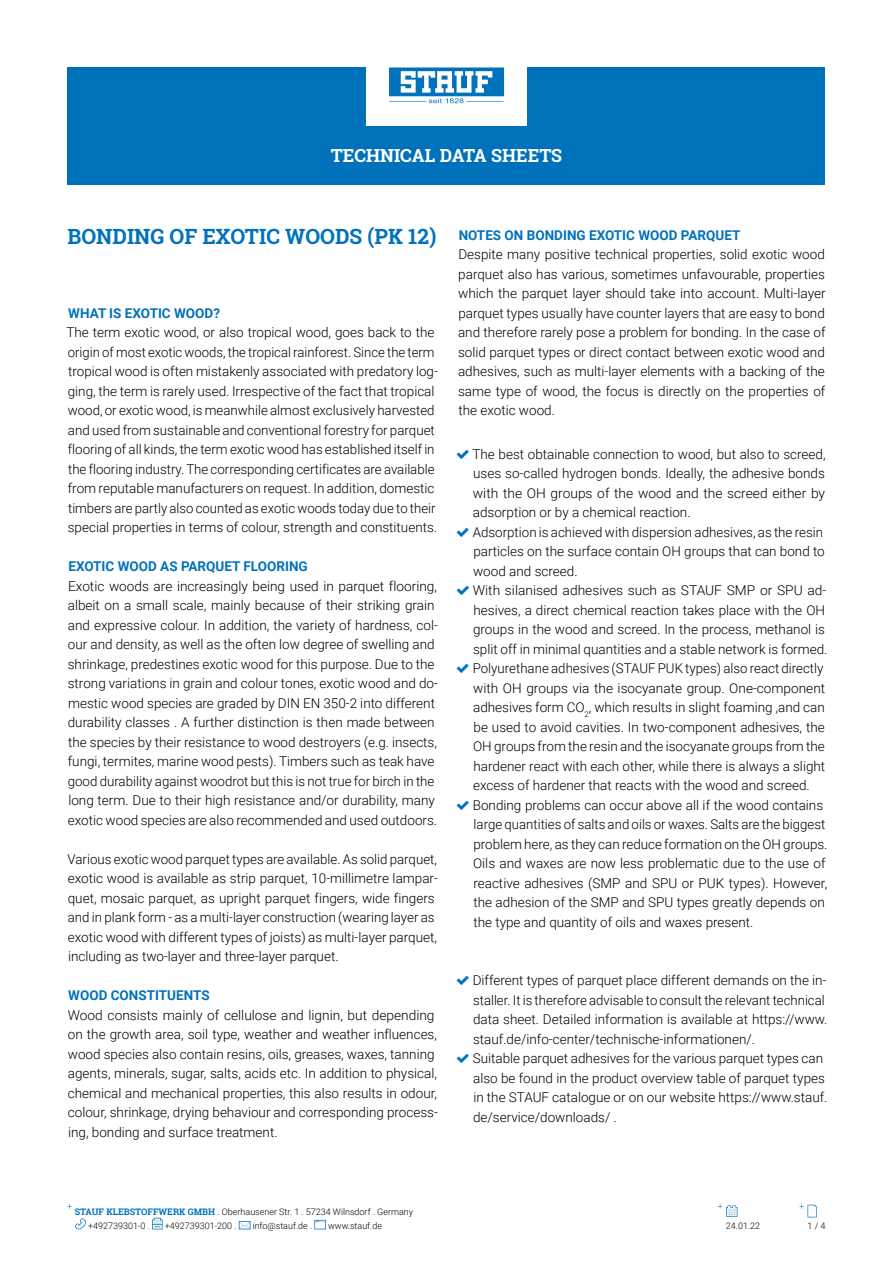
<style>
.page{position:relative;width:893px;height:1263px;background:#fff}
.page>*{position:absolute;margin:0;border:0;box-sizing:border-box;transform-origin:0 0}
.t1{font:700 21px "Roboto Slab";color:#0072bc}
.t2{font:700 18px "Roboto Slab";color:#fff}
.t3{font:300 13.5px/19.5px "Roboto";color:#000}
.t4{font:700 13.5px "Roboto";color:#0072bc}
.t5{font:300 9px/13.5px "Roboto";color:#000}
.s1{font-family:"Roboto Slab";font-weight:700;color:#0072bc}
</style>
<div class="page">
<div style="left:67px;top:67px;width:758px;height:118px;background:#0072bc"></div>
<div style="left:366px;top:23px;width:160px;height:103px;background:#fff"></div>
<svg style="left:389px;top:68px;width:115px;height:35px"></svg>
<svg style="left:75px;top:1218px;width:11px;height:11px"></svg>
<svg style="left:152px;top:1218px;width:11px;height:11px"></svg>
<svg style="left:239px;top:1221px;width:11px;height:8px"></svg>
<svg style="left:314px;top:1220px;width:12px;height:9px"></svg>
<svg style="left:718px;top:1204px;width:19px;height:13px"></svg>
<svg style="left:799px;top:1204px;width:18px;height:13px"></svg>
<h2 class="t2" style="left:331px;top:143px;width:233px">TECHNICAL DATA SHEETS</h2>
<h1 class="t1" style="left:68px;top:222px;width:370px">BONDING OF EXOTIC WOODS (PK 12)</h1>
<p class="t4" style="left:68px;top:303px;width:153px">WHAT IS EXOTIC WOOD?</p>
<p class="t3" style="left:66px;top:322px;width:373px">The term exotic wood, or also tropical wood, goes back to the origin of most exotic woods, the tropical rainforest. Since the term tropical wood is often mistakenly associated with predatory log&shy;ging, the term is rarely used. Irrespective of the fact that tropical wood, or exotic wood, is meanwhile almost exclusively harvested and used from sustainable and conventional forestry for parquet flooring of all kinds, the term exotic wood has established itself in the flooring industry. The corresponding certificates are available from reputable manufacturers on request. In addition, domestic timbers are partly also counted as exotic woods today due to their special properties in terms of colour, strength and constituents.</p>
<p class="t4" style="left:68px;top:557px;width:241px">EXOTIC WOOD AS PARQUET FLOORING</p>
<p class="t3" style="left:68px;top:576px;width:372px">Exotic woods are increasingly being used in parquet flooring, albeit on a small scale, mainly because of their striking grain and expressive colour. In addition, the variety of hardness, col&shy;our and density, as well as the often low degree of swelling and shrinkage, predestines exotic wood for this purpose. Due to the strong variations in grain and colour tones, exotic wood and do&shy;mestic wood species are graded by DIN EN 350-2 into different durability classes . A further distinction is then made between the species by their resistance to wood destroyers (e.g. insects, fungi, termites, marine wood pests). Timbers such as teak have good durability against woodrot but this is not true for birch in the long term. Due to their high resistance and/or durability, many exotic wood species are also recommended and used outdoors.</p>
<p class="t3" style="left:68px;top:849px;width:372px">Various exotic wood parquet types are available. As solid parquet, exotic wood is available as strip parquet, 10-millimetre lampar&shy;quet, mosaic parquet, as upright parquet fingers, wide fingers and in plank form - as a multi-layer construction (wearing layer as exotic wood with different types of joists) as multi-layer parquet, including as two-layer and three-layer parquet.</p>
<p class="t4" style="left:68px;top:986px;width:143px">WOOD CONSTITUENTS</p>
<p class="t3" style="left:68px;top:1005px;width:372px">Wood consists mainly of cellulose and lignin, but depending on the growth area, soil type, weather and weather influences, wood species also contain resins, oils, greases, waxes, tanning agents, minerals, sugar, salts, acids etc. In addition to physical, chemical and mechanical properties, this also results in odour, colour, shrinkage, drying behaviour and corresponding process&shy;ing, bonding and surface treatment.</p>
<p class="t4" style="left:459px;top:225px;width:283px">NOTES ON BONDING EXOTIC WOOD PARQUET</p>
<p class="t3" style="left:458px;top:244px;width:369px;text-align:justify">Despite many positive technical properties, solid exotic wood parquet also has various, sometimes unfavourable, properties which the parquet layer should take into account. Multi-layer parquet types usually have counter layers that are easy to bond and therefore rarely pose a problem for bonding. In the case of solid parquet types or direct contact between exotic wood and adhesives, such as multi-layer elements with a backing of the same type of wood, the focus is directly on the properties of the exotic wood.</p>
<p class="t3" style="left:472px;top:443px;width:356px">The best obtainable connection to wood, but also to screed, uses so-called hydrogen bonds. Ideally, the adhesive bonds with the OH groups of the wood and the screed either by adsorption or by a chemical reaction.<br>Adsorption is achieved with dispersion adhesives, as the resin particles on the surface contain OH groups that can bond to wood and screed.<br>With silanised adhesives such as STAUF SMP or SPU ad&shy;hesives, a direct chemical reaction takes place with the OH groups in the wood and screed. In the process, methanol is split off in minimal quantities and a stable network is formed.<br>Polyurethane adhesives (STAUF PUK types) also react directly with OH groups via the isocyanate group. One-component adhesives form CO<sub>2</sub>, which results in slight foaming ,and can be used to avoid cavities. In two-component adhesives, the OH groups from the resin and the isocyanate groups from the hardener react with each other, while there is always a slight excess of hardener that reacts with the wood and screed.<br>Bonding problems can occur above all if the wood contains large quantities of salts and oils or waxes. Salts are the biggest problem here, as they can reduce formation on the OH groups.<br>Oils and waxes are now less problematic due to the use of reactive adhesives (SMP and SPU or PUK types). However, the adhesion of the SMP and SPU types greatly depends on the type and quantity of oils and waxes present.</p>
<p class="t3" style="left:473px;top:970px;width:356px">Different types of parquet place different demands on the in&shy;staller. It is therefore advisable to consult the relevant technical data sheet. Detailed information is available at https://www. stauf.de/info-center/technische-informationen/.<br>Suitable parquet adhesives for the various parquet types can also be found in the product overview table of parquet types in the STAUF catalogue or on our website https://www.stauf. de/service/downloads/ .</p>
<p class="t5" style="left:88px;top:1205px;width:327px;text-indent:-13px"><span class="s1">STAUF KLEBSTOFFWERK GMBH</span> . Oberhausener Str. 1 . 57234 Wilnsdorf . Germany +492739301-0 .</p>
<p class="t5" style="left:165px;top:1218px;width:73px">+492739301-200 .</p>
<p class="t5" style="left:253px;top:1218px;width:61px">info@stauf.de .</p>
<p class="t5" style="left:328px;top:1218px;width:55px">www.stauf.de</p>
<p class="t5" style="left:726px;top:1218px;width:36px">24.01.22</p>
<p class="t5" style="left:807px;top:1218px;width:19px">1 / 4</p>
</div>
